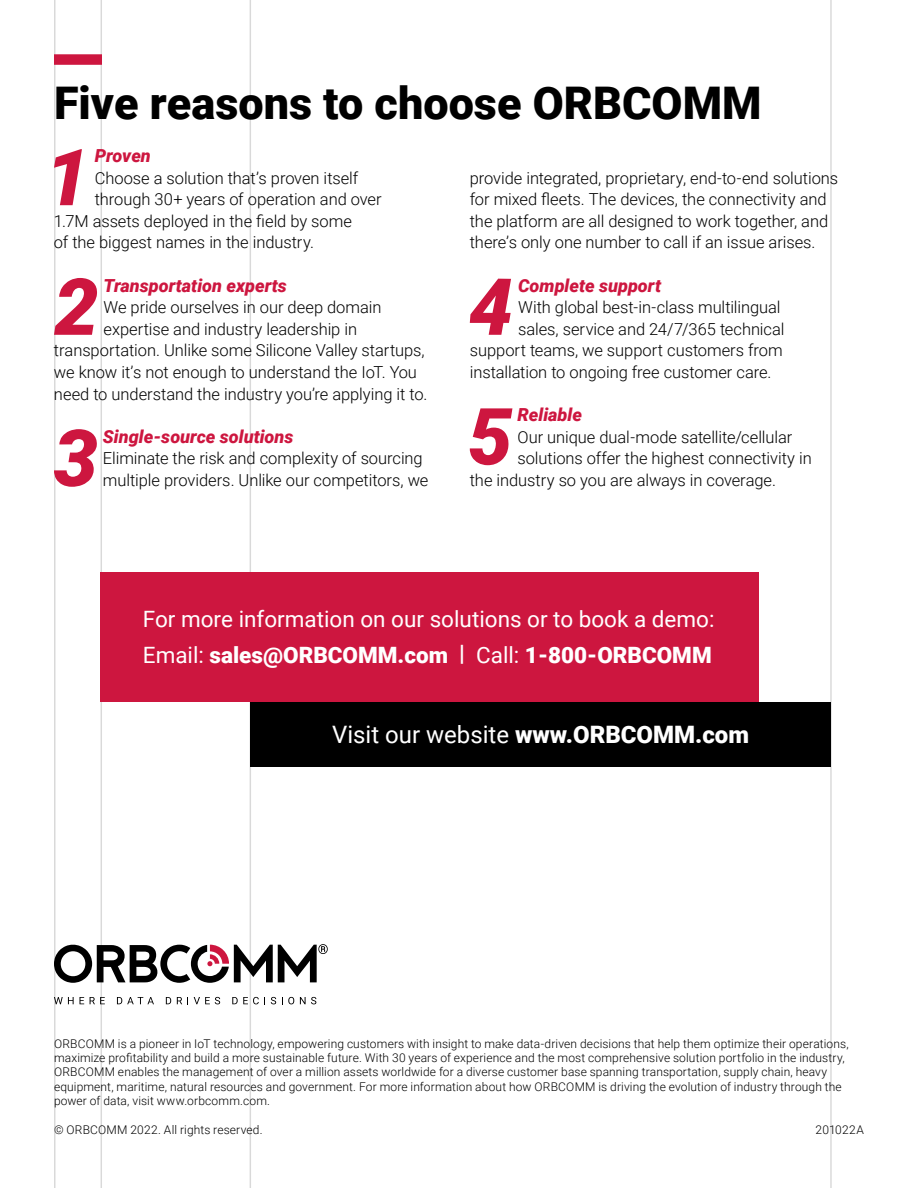
<style>
.page{position:relative;width:918px;height:1188px;background:#fff}
.page>*{position:absolute;margin:0;border:0;box-sizing:border-box;transform-origin:0 0}
.t1{font:italic 900 78.75px "Roboto";color:#cd163f}
.t2{font:900 45px "Roboto";color:#000}
.t3{font:24px "Roboto";color:#fff}
.t4{font:22.5px/36px "Roboto";color:#fff}
.t5{font:italic 900 18px "Roboto";color:#cd163f}
.t6{font:300 16.5px/21.6px "Roboto";letter-spacing:-.005em;color:#000}
.t7{font:300 12px/14.4px "Roboto";letter-spacing:.01em;color:#000}
.s1{font-weight:900}
</style>
<div class="page">
<hr style="left:54px;top:0;width:2px;height:1188px;background:#000">
<hr style="left:101px;top:0;width:1px;height:1188px;background:#000">
<hr style="left:250px;top:0;width:1px;height:1188px;background:#000">
<hr style="left:830px;top:0;width:2px;height:1188px;background:#000">
<svg style="left:54px;top:944px;width:274px;height:39px"></svg>
<svg style="left:54px;top:997px;width:20px;height:7px"></svg>
<svg style="left:80px;top:997px;width:4px;height:7px"></svg>
<svg style="left:90px;top:997px;width:15px;height:7px"></svg>
<svg style="left:117px;top:997px;width:37px;height:7px"></svg>
<svg style="left:166px;top:997px;width:5px;height:7px"></svg>
<svg style="left:177px;top:997px;width:11px;height:7px"></svg>
<svg style="left:194px;top:997px;width:26px;height:7px"></svg>
<svg style="left:232px;top:997px;width:33px;height:7px"></svg>
<svg style="left:271px;top:997px;width:5px;height:7px"></svg>
<svg style="left:282px;top:997px;width:12px;height:7px"></svg>
<svg style="left:300px;top:997px;width:16px;height:7px"></svg>
<div style="left:54px;top:54px;width:48px;height:11px;background:#cd163f"></div>
<div style="left:250px;top:702px;width:581px;height:64px;background:#000"></div>
<div style="left:101px;top:572px;width:658px;height:130px;background:#cd163f"></div>
<h2 class="t2" style="left:54px;top:71px;width:709px">Five reasons to choose ORBCOMM</h2>
<h1 class="t1" style="left:45px;top:122px;width:46px">1</h1>
<p class="t5" style="left:95px;top:143px;width:58px">Proven</p>
<p class="t6" style="left:95px;top:166px;width:265px">Choose a solution that’s proven itself</p>
<p class="t6" style="left:95px;top:188px;width:289px">through 30+ years of operation and over</p>
<p class="t6" style="left:54px;top:210px;width:299px">1.7M assets deployed in the field by some</p>
<p class="t6" style="left:54px;top:231px;width:262px">of the biggest names in the industry.</p>
<h1 class="t1" style="left:54px;top:252px;width:46px">2</h1>
<p class="t5" style="left:104px;top:273px;width:185px">Transportation experts</p>
<p class="t6" style="left:470px;top:166px;width:370px">provide integrated, proprietary, end-to-end solutions for mixed fleets. The devices, the connectivity and the platform are all designed to work together, and there’s only one number to call if an issue arises.</p>
<h1 class="t1" style="left:469px;top:252px;width:46px">4</h1>
<p class="t5" style="left:518px;top:273px;width:145px">Complete support</p>
<p class="t6" style="left:104px;top:296px;width:279px">We pride ourselves in our deep domain</p>
<p class="t6" style="left:104px;top:318px;width:255px">expertise and industry leadership in</p>
<p class="t6" style="left:54px;top:339px;width:372px">transportation. Unlike some Silicone Valley startups,</p>
<p class="t6" style="left:54px;top:361px;width:364px">we know it’s not enough to understand the IoT. You</p>
<p class="t6" style="left:54px;top:382px;width:375px">need to understand the industry you’re applying it to.</p>
<h1 class="t1" style="left:54px;top:403px;width:46px">3</h1>
<p class="t5" style="left:103px;top:424px;width:192px">Single-source solutions</p>
<p class="t6" style="left:518px;top:296px;width:264px">With global best-in-class multilingual</p>
<p class="t6" style="left:518px;top:318px;width:268px">sales, service and 24/7/365 technical</p>
<p class="t6" style="left:470px;top:339px;width:315px">support teams, we support customers from</p>
<p class="t6" style="left:470px;top:361px;width:303px">installation to ongoing free customer care.</p>
<h1 class="t1" style="left:468px;top:381px;width:46px">5</h1>
<p class="t5" style="left:517px;top:402px;width:66px">Reliable</p>
<p class="t6" style="left:517px;top:426px;width:276px">Our unique dual-mode satellite/cellular</p>
<p class="t6" style="left:517px;top:447px;width:296px">solutions offer the highest connectivity in</p>
<p class="t6" style="left:470px;top:469px;width:308px">the industry so you are always in coverage.</p>
<p class="t6" style="left:103px;top:447px;width:327px">Eliminate the risk and complexity of sourcing multiple providers. Unlike our competitors, we</p>
<h3 class="t4" style="left:143px;top:600px;width:573px">For more information on our solutions or to book a demo:<br>Email: <span class="s1">sales@ORBCOMM.com |</span> Call: <span class="s1">1-800-ORBCOMM</span></h3>
<h3 class="t3" style="left:332px;top:717px;width:418px">Visit our website <span class="s1">www.ORBCOMM.com</span></h3>
<p class="t7" style="left:54px;top:1036px;width:796px">ORBCOMM is a pioneer in IoT technology, empowering customers with insight to make data-driven decisions that help them optimize their operations, maximize profitability and build a more sustainable future. With 30 years of experience and the most comprehensive solution portfolio in the industry, ORBCOMM enables the management of over a million assets worldwide for a diverse customer base spanning transportation, supply chain, heavy equipment, maritime, natural resources and government. For more information about how ORBCOMM is driving the evolution of industry through the power of data, visit www.orbcomm.com.</p>
<p class="t7" style="left:54px;top:1122px;width:210px">© ORBCOMM 2022. All rights reserved.</p>
<p class="t7" style="left:816px;top:1122px;width:50px">201022A</p>
</div>
